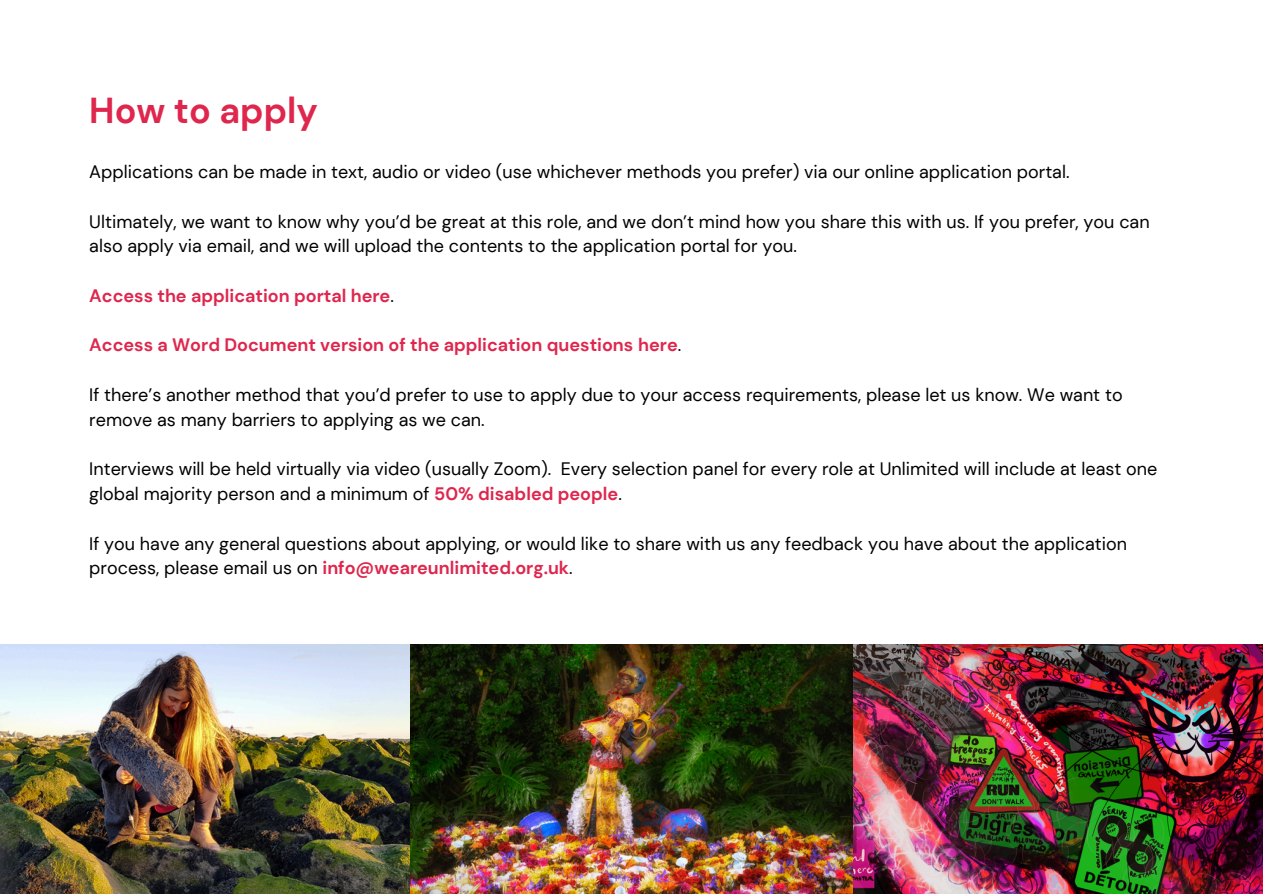
<style>
.page{position:relative;width:1263px;height:894px;background:#fff}
.page>*{position:absolute;margin:0;border:0;box-sizing:border-box;transform-origin:0 0}
.t1{font:700 36px "DM Sans";color:#df264d}
.t2{font:18px/24.8px "DM Sans";color:#000}
.t3{font:700 18px "DM Sans";color:#df264d}
.s1{font-weight:400;color:#000}
.s2{font-weight:700;color:#df264d}
</style>
<div class="page">
<img style="left:0;top:644px;width:410px;height:249px">
<img style="left:410px;top:644px;width:853px;height:249px">
<h1 class="t1" style="left:89px;top:87px;width:230px">How to apply</h1>
<p class="t2" style="left:89px;top:159px;width:982px">Applications can be made in text, audio or video (use whichever methods you prefer) via our online application portal.</p>
<p class="t2" style="left:89px;top:209px;width:1062px">Ultimately, we want to know why you’d be great at this role, and we don’t mind how you share this with us. If you prefer, you can also apply via email, and we will upload the contents to the application portal for you.</p>
<p class="t3" style="left:89px;top:284px;width:306px">Access the application portal here<span class="s1">.</span></p>
<p class="t3" style="left:89px;top:333px;width:593px">Access a Word Document version of the application questions here<span class="s1">.</span></p>
<p class="t2" style="left:89px;top:382px;width:1035px">If there’s another method that you’d prefer to use to apply due to your access requirements, please let us know. We want to remove as many barriers to applying as we can.</p>
<p class="t2" style="left:89px;top:456px;width:1070px">Interviews will be held virtually via video (usually Zoom). Every selection panel for every role at Unlimited will include at least one global majority person and a minimum of <span class="s2">50% disabled people</span>.</p>
<p class="t2" style="left:89px;top:531px;width:1039px">If you have any general questions about applying, or would like to share with us any feedback you have about the application process, please email us on <span class="s2">info@weareunlimited.org.uk</span>.</p>
</div>
